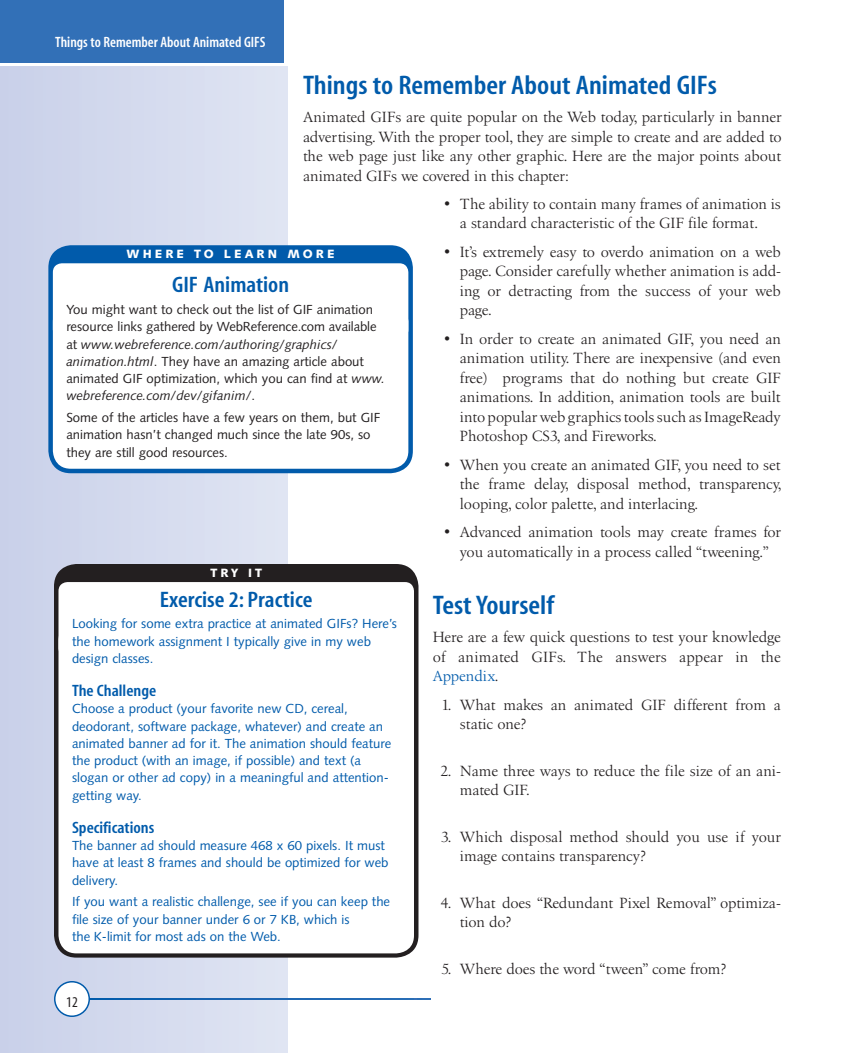
<style>
.page{position:relative;width:864px;height:1053px;background:#fff}
.page>*{position:absolute;margin:0;border:0;box-sizing:border-box;transform-origin:0 0}
.HeadA{font:600 condensed 27px "Myriad";color:#015bab;scale:1.1 1}
.SidebarTitle{font:600 condensed 22.5px "Myriad";color:#015bab;scale:1.1 1}
.SidebarHead{font:600 condensed 16.5px "Myriad";color:#015bab;scale:1.1 1}
.ListBullet{font:15.3px/19.5px "Birka";color:#231f20;text-align:justify}
.Body{font:15.3px/19.5px "Birka";color:#231f20;text-align:justify}
.ListNumber{font:15.3px/19.5px "Birka";color:#231f20}
.t1{font:600 condensed 15px "Myriad";color:#fff}
.Folio{font:condensed 15px "Myriad";color:#231f20}
.SidebarBody{font:13.2px/17.2px "Syntax";color:#015bab}
.SidebarBody-2{font:13.2px/17.2px "Syntax";color:#231f20}
.SidebarSeries{font:900 12px "Syntax";letter-spacing:.25em;color:#fff}
.s1{font-style:italic}
.s2{color:#015bab}
</style>
<div class="page">
<div style="left:0;top:66px;width:288px;height:987px;background:linear-gradient(to right,#c8d0e9,#e0e5f3)"></div>
<div style="left:0;top:0;width:284px;height:63px;background:#3270b7"></div>
<div style="left:55px;top:982px;width:34px;height:34px;background:#fff;border-radius:50%"></div>
<div style="left:54px;top:981px;width:36px;height:36px;border:2px solid #015bab;border-radius:50%"></div>
<svg style="left:90px;top:998px;width:341px;height:2px"></svg>
<div style="left:48px;top:245px;width:365px;height:228px;background:#015bab;border-radius:22px"></div>
<div style="left:53px;top:263px;width:355px;height:76px;background:#fff;border-radius:9px"></div>
<div style="left:53px;top:304px;width:355px;height:165px;background:#fff;border-radius:18px"></div>
<div style="left:54px;top:564px;width:364px;height:394px;background:#231f20;border-radius:22px"></div>
<div style="left:58px;top:582px;width:356px;height:75px;background:#fff;border-radius:9px"></div>
<div style="left:58px;top:623px;width:356px;height:330px;background:#fff;border-radius:18px"></div>
<p class="t1" style="left:55px;top:35px;width:212px">Things to Remember About Animated GIFS</p>
<p class="HeadA" style="left:303px;top:71px;width:378px">Things to Remember About Animated GIFs</p>
<p class="Body" style="left:303px;top:108px;width:480px">Animated GIFs are quite popular on the Web today, particularly in banner advertising. With the proper tool, they are simple to create and are added to the web page just like any other graphic. Here are the major points about animated GIFs we covered in this chapter:</p>
<p class="SidebarSeries" style="left:127px;top:247px;width:210px">WHERE TO LEARN MORE</p>
<p class="SidebarTitle" style="left:172px;top:274px;width:108px">GIF Animation</p>
<p class="SidebarBody-2" style="left:66px;top:301px;width:320px">You might want to check out the list of GIF animation resource links gathered by WebReference.com available at <span class="s1">www.webreference.com/authoring/graphics/ animation.html</span>. They have an amazing article about animated GIF optimization, which you can find at <span class="s1">www. webreference.com/dev/gifanim/</span>.</p>
<p class="SidebarBody-2" style="left:66px;top:409px;width:316px">Some of the articles have a few years on them, but GIF animation hasn’t changed much since the late 90s, so they are still good resources.</p>
<p class="SidebarSeries" style="left:210px;top:566px;width:53px">TRY IT</p>
<p class="SidebarTitle" style="left:160px;top:588px;width:140px">Exercise 2: Practice</p>
<p class="SidebarBody" style="left:72px;top:615px;width:326px">Looking for some extra practice at animated GIFs? Here’s the homework assignment I typically give in my web design classes.</p>
<p class="SidebarHead" style="left:72px;top:682px;width:78px">The Challenge</p>
<p class="SidebarBody" style="left:72px;top:700px;width:321px">Choose a product (your favorite new CD, cereal, deodorant, software package, whatever) and create an animated banner ad for it. The animation should feature the product (with an image, if possible) and text (a slogan or other ad copy) in a meaningful and attention&shy;getting way.</p>
<p class="SidebarHead" style="left:72px;top:819px;width:76px">Specifications</p>
<p class="SidebarBody" style="left:72px;top:837px;width:318px">The banner ad should measure 468 x 60 pixels. It must have at least 8 frames and should be optimized for web delivery.</p>
<p class="SidebarBody" style="left:72px;top:893px;width:320px">If you want a realistic challenge, see if you can keep the file size of your banner under 6 or 7 KB, which is<br>the K-limit for most ads on the Web.</p>
<p class="Folio" style="left:66px;top:995px;width:13px">12</p>
<p class="ListBullet" style="left:443px;top:194px;width:339px;text-align:center">• The ability to contain many frames of animation is a standard characteristic of the GIF file format.</p>
<p class="ListBullet" style="left:460px;top:242px;width:323px;text-indent:-16px">• It’s extremely easy to overdo animation on a web page. Consider carefully whether animation is add&shy;ing or detracting from the success of your web page.</p>
<p class="ListBullet" style="left:460px;top:329px;width:323px;text-indent:-16px">• In order to create an animated GIF, you need an animation utility. There are inexpensive (and even free) programs that do nothing but create GIF animations. In addition, animation tools are built into popular web graphics tools such as ImageReady Photoshop CS3, and Fireworks.</p>
<p class="ListBullet" style="left:460px;top:455px;width:323px;text-indent:-16px">• When you create an animated GIF, you need to set the frame delay, disposal method, transparency, looping, color palette, and interlacing.</p>
<p class="ListBullet" style="left:443px;top:523px;width:339px;text-align:center">• Advanced animation tools may create frames for you automatically in a process called “tweening.”</p>
<p class="HeadA" style="left:433px;top:591px;width:112px">Test Yourself</p>
<p class="Body" style="left:433px;top:628px;width:350px">Here are a few quick questions to test your knowledge of animated GIFs. The answers appear in the <span class="s2">Appendix</span>.</p>
<p class="ListNumber" style="left:460px;top:695px;width:322px;text-indent:-18px">1. What makes an animated GIF different from a static one?</p>
<p class="ListNumber" style="left:460px;top:761px;width:323px;text-indent:-19px">2. Name three ways to reduce the file size of an ani&shy;mated GIF.</p>
<p class="ListNumber" style="left:460px;top:827px;width:323px;text-indent:-19px">3. Which disposal method should you use if your image contains transparency?</p>
<p class="ListNumber" style="left:460px;top:893px;width:323px;text-indent:-19px">4. What does “Redundant Pixel Removal” optimiza&shy;tion do?</p>
<p class="ListNumber" style="left:441px;top:959px;width:286px">5. Where does the word “tween” come from?</p>
</div>
